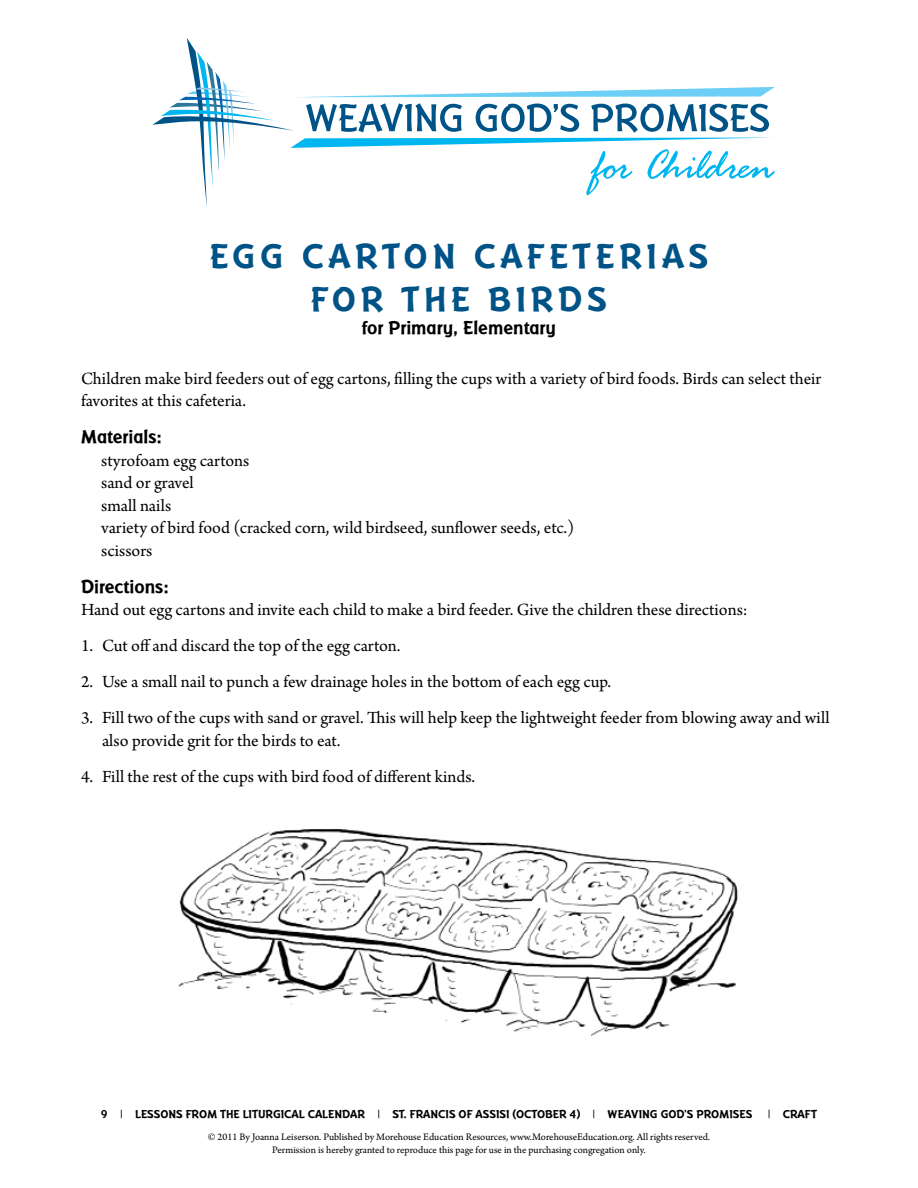
<style>
.page{position:relative;width:918px;height:1188px;background:#fff}
.page>*{position:absolute;margin:0;border:0;box-sizing:border-box;transform-origin:0 0}
.t1{font:700 36px/43.2px "Badger RR";letter-spacing:.13em;color:#005387;text-align:center}
.t2{font:700 19.5px "Badger RR";color:#000}
.t3{font:18px/22.5px "Arno Pro";color:#000}
.t4{font:700 12px "Badger RR";color:#000}
.t5{font:10.5px/12.6px "Arno Pro";color:#000;text-align:center}
</style>
<div class="page">
<img style="left:178px;top:829px;width:560px;height:207px">
<svg style="left:152px;top:38px;width:623px;height:170px"></svg>
<h1 class="t1" style="left:210px;top:235px;width:495px">Egg Carton Cafet erias for the Birds</h1>
<p class="t2" style="left:362px;top:317px;width:196px">for Primary, Elementary</p>
<p class="t3" style="left:81px;top:368px;width:742px">Children make bird feeders out of egg cartons, filling the cups with a variety of bird foods. Birds can select their favorites at this cafeteria.</p>
<p class="t2" style="left:81px;top:426px;width:83px">Materials:</p>
<p class="t3" style="left:101px;top:450px;width:475px">styrofoam egg cartons<br>sand or gravel<br>small nails<br>variety of bird food (cracked corn, wild birdseed, sunflower seeds, etc.) scissors</p>
<p class="t2" style="left:81px;top:576px;width:89px">Directions:</p>
<p class="t3" style="left:81px;top:599px;width:668px">Hand out egg cartons and invite each child to make a bird feeder. Give the children these directions:</p>
<p class="t3" style="left:81px;top:635px;width:321px">1. Cut off and discard the top of the egg carton.</p>
<p class="t3" style="left:81px;top:671px;width:532px">2. Use a small nail to punch a few drainage holes in the bottom of each egg cup.</p>
<p class="t3" style="left:102px;top:707px;width:729px;text-indent:-21px">3. Fill two of the cups with sand or gravel. This will help keep the lightweight feeder from blowing away and will also provide grit for the birds to eat.</p>
<p class="t3" style="left:81px;top:766px;width:396px">4. Fill the rest of the cups with bird food of different kinds.</p>
<p class="t4" style="left:101px;top:1107px;width:94px">9 | LESSONS FROM</p>
<p class="t4" style="left:220px;top:1107px;width:46px">THE LITURGICA</p>
<p class="t4" style="left:299px;top:1107px;width:37px">L CALENDAR</p>
<p class="t4" style="left:377px;top:1107px;width:41px">| ST. FRANCI</p>
<p class="t4" style="left:449px;top:1107px;width:197px">S OF ASSISI (OCTOBER 4) | WEAVING</p>
<p class="t4" style="left:661px;top:1107px;width:9px">GOD</p>
<p class="t4" style="left:684px;top:1107px;width:28px">’S PROMI</p>
<p class="t4" style="left:733px;top:1107px;width:21px">SES</p>
<p class="t4" style="left:767px;top:1107px;width:49px">| craft</p>
<p class="t5" style="left:208px;top:1131px;width:504px">© 2011 By Joanna Leiserson. Published by Morehouse Education Resources, www.MorehouseEducation.org. All rights reserved.<br>Permission is hereby granted to reproduce this page for use in the purchasing congregation only.</p>
</div>
